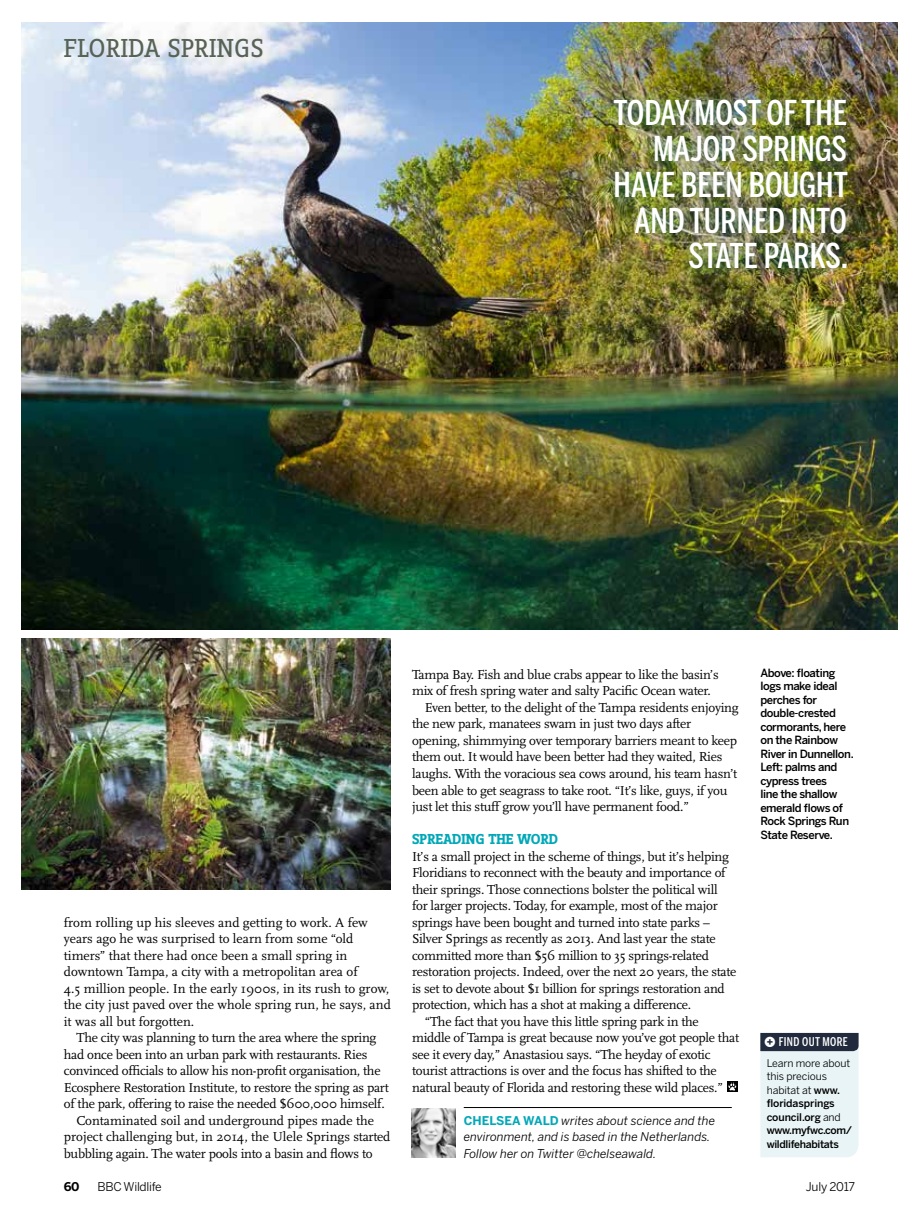
<style>
.page{position:relative;width:919px;height:1217px;background:#fff}
.page>*{position:absolute;margin:0;border:0;box-sizing:border-box;transform-origin:0 0}
.t1{font:500 33.9px/35.7px "Benton Sans Comp";color:#fff;text-align:right}
.t2{font:27px "Zine Slab Dis OT";letter-spacing:.01em;color:#586356}
.t3{font:700 15px "Zine Slab Dis OT";color:#00a8b8}
.t4{font:13.5px "Scala";letter-spacing:-.02em;color:#000}
.t5{font:13.5px/16.5px "Scala";color:#000}
.t6{font:italic 12px/16.5px "Benton Sans";color:#000}
.t7{font:12px "Benton Sans";letter-spacing:-.02em;color:#000}
.t8{font:500 12px "Benton Sans Comp";letter-spacing:.03em;color:#fff}
.t9{font:700 12px "Benton Sans";color:#000}
.t10{font:500 11.25px/13.5px "Benton Sans";letter-spacing:-.035em;color:#000}
.t11{font:500 10.5px/13.5px "Benton Sans";letter-spacing:-.03em;color:#000}
.s1{font-weight:700;font-style:normal;color:#00a8b8}
.s2{font-weight:400}
</style>
<div class="page">
<img style="left:21px;top:23px;width:876px;height:606px">
<img style="left:21px;top:638px;width:370px;height:251px">
<div style="left:599px;top:85px;width:262px;height:199px;background:#00a8b8;opacity:.44"></div>
<svg style="left:727px;top:1081px;width:10px;height:10px"></svg>
<svg style="left:728px;top:1081px;width:8px;height:9px"></svg>
<hr style="left:463px;top:1106px;width:268px;height:1px;background:#000">
<img style="left:411px;top:1108px;width:44px;height:48px">
<svg style="left:760px;top:1032px;width:98px;height:124px;background:#cbd6db"></svg>
<h2 class="t2" style="left:64px;top:35px;width:201px">FLORIDA SPRINGS</h2>
<h1 class="t1" style="left:613px;top:95px;width:236px">TODAY MOST OF THE<br>MAJOR SPRINGS<br>HAVE BEEN BOUGHT<br>AND TURNED INTO<br>STATE PARKS.</h1>
<p class="t5" style="left:64px;top:914px;width:328px">from rolling up his sleeves and getting to work. A few years ago he was surprised to learn from some “old timers” that there had once been a small spring in downtown Tampa, a city with a metropolitan area of<br>4.5 million people. In the early 1900s, in its rush to grow, the city just paved over the whole spring run, he says, and it was all but forgotten.</p>
<p class="t4" style="left:77px;top:1030px;width:301px">The city was planning to turn the area where the spring</p>
<p class="t4" style="left:64px;top:1046px;width:305px">had once been into an urban park with restaurants. Ries</p>
<p class="t4" style="left:64px;top:1063px;width:318px">convinced officials to allow his non-profit organisation, the</p>
<p class="t4" style="left:64px;top:1079px;width:326px">Ecosphere Restoration Institute, to restore the spring as part</p>
<p class="t4" style="left:64px;top:1096px;width:322px">of the park, offering to raise the needed $600,000 himself.</p>
<p class="t5" style="left:77px;top:1112px;width:299px">Contaminated soil and underground pipes made the</p>
<p class="t5" style="left:64px;top:1128px;width:328px">project challenging but, in 2014, the Ulele Springs started</p>
<p class="t4" style="left:64px;top:1145px;width:310px">bubbling again. The water pools into a basin and flows to</p>
<p class="t4" style="left:412px;top:667px;width:308px">Tampa Bay. Fish and blue crabs appear to like the basin’s</p>
<p class="t4" style="left:412px;top:683px;width:300px">mix of fresh spring water and salty Pacific Ocean water.</p>
<p class="t4" style="left:425px;top:700px;width:315px">Even better, to the delight of the Tampa residents enjoying</p>
<p class="t4" style="left:412px;top:716px;width:280px">the new park, manatees swam in just two days after</p>
<p class="t4" style="left:412px;top:733px;width:326px">opening, shimmying over temporary barriers meant to keep</p>
<p class="t4" style="left:412px;top:749px;width:312px">them out. It would have been better had they waited, Ries</p>
<p class="t4" style="left:412px;top:766px;width:326px">laughs. With the voracious sea cows around, his team hasn’t</p>
<p class="t4" style="left:412px;top:782px;width:317px">been able to get seagrass to take root. “It’s like, guys, if you</p>
<p class="t4" style="left:412px;top:799px;width:278px">just let this stuff grow you’ll have permanent food.”</p>
<p class="t3" style="left:412px;top:831px;width:147px">SPREADING THE WORD</p>
<p class="t4" style="left:412px;top:848px;width:318px">It’s a small project in the scheme of things, but it’s helping</p>
<p class="t4" style="left:412px;top:865px;width:315px">Floridians to reconnect with the beauty and importance of</p>
<p class="t4" style="left:412px;top:881px;width:307px">their springs. Those connections bolster the political will</p>
<p class="t4" style="left:412px;top:898px;width:307px">for larger projects. Today, for example, most of the major</p>
<p class="t4" style="left:412px;top:914px;width:299px">springs have been bought and turned into state parks –</p>
<p class="t4" style="left:412px;top:931px;width:305px">Silver Springs as recently as 2013. And last year the state</p>
<p class="t4" style="left:412px;top:947px;width:298px">committed more than $56 million to 35 springs-related</p>
<p class="t4" style="left:412px;top:964px;width:326px">restoration projects. Indeed, over the next 20 years, the state</p>
<p class="t4" style="left:412px;top:980px;width:314px">is set to devote about $1 billion for springs restoration and</p>
<p class="t4" style="left:412px;top:997px;width:280px">protection, which has a shot at making a difference.</p>
<p class="t4" style="left:425px;top:1013px;width:275px">“The fact that you have this little spring park in the</p>
<p class="t4" style="left:412px;top:1030px;width:328px">middle of Tampa is great because now you’ve got people that</p>
<p class="t4" style="left:412px;top:1046px;width:300px">see it every day,” Anastasiou says. “The heyday of exotic</p>
<p class="t4" style="left:412px;top:1063px;width:306px">tourist attractions is over and the focus has shifted to the</p>
<p class="t4" style="left:412px;top:1079px;width:312px">natural beauty of Florida and restoring these wild places.”</p>
<p class="t6" style="left:463px;top:1111px;width:253px"><span class="s1">CHELSEA WALD</span> writes about science and the environment, and is based in the Netherlands.<br>Follow her on Twitter @chelseawald.</p>
<p class="t10" style="left:760px;top:665px;width:95px">Above: floating logs make ideal perches for double-crested cormorants, here on the Rainbow<br>River in Dunnellon.<br>Left: palms and cypress trees<br>line the shallow emerald flows of<br>Rock Springs Run<br>State Reserve.</p>
<p class="t8" style="left:778px;top:1034px;width:71px">FIND OUT MORE</p>
<p class="t11" style="left:766px;top:1055px;width:87px"><span class="s2">Learn more about this precious habitat at</span> www. floridasprings council.org <span class="s2">and </span>www.myfwc.com/ wildlifehabitats</p>
<p class="t9" style="left:64px;top:1178px;width:17px">60</p>
<p class="t7" style="left:97px;top:1178px;width:66px">BBC Wildlife</p>
<p class="t7" style="left:805px;top:1178px;width:51px">July 2017</p>
</div>
